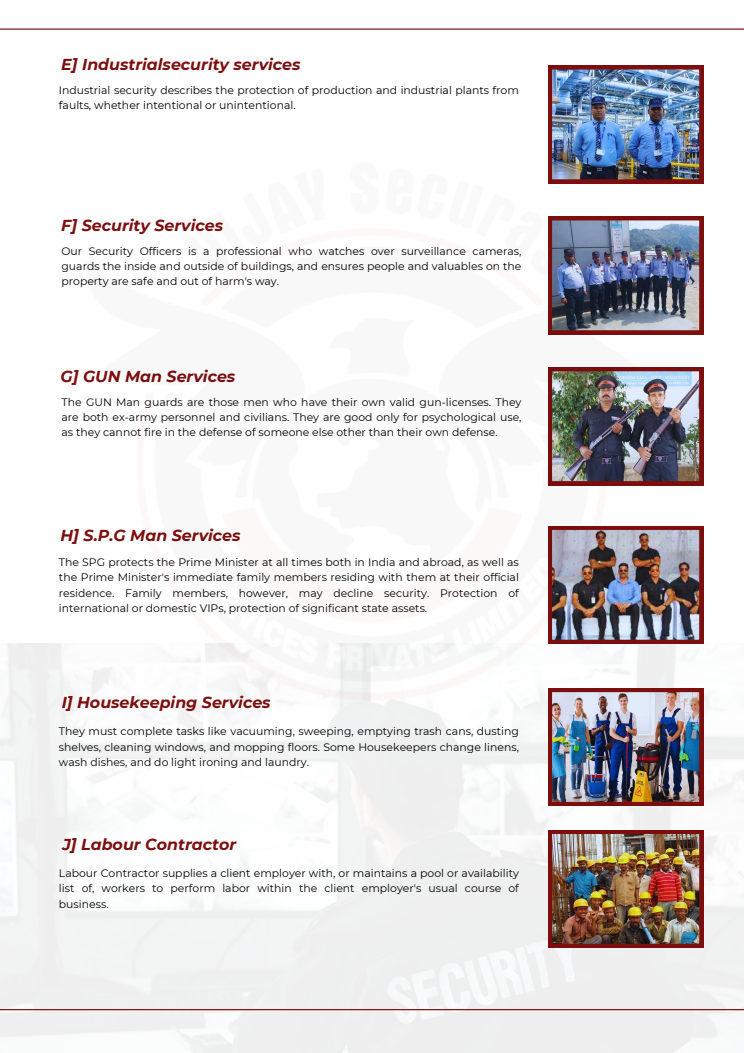
<style>
.page{position:relative;width:744px;height:1053px;background:#fff}
.page>*{position:absolute;margin:0;border:0;box-sizing:border-box;transform-origin:0 0}
.t1{font:italic 700 15.84px "Montserrat";color:#7d0e0e}
.t2{font:italic 700 15.8px "Montserrat";color:#7d0e0e}
.t3{font:10.84px/15.2px "Montserrat";color:#000;text-align:justify}
</style>
<div class="page">
<hr style="left:0;top:28px;width:744px;height:2px;background:#7d0e0e">
<img style="left:0;top:643px;width:744px;height:409px">
<hr style="left:0;top:1008px;width:744px;height:2px;background:#7d0e0e">
<img style="left:659px;top:216px;width:44px;height:118px">
<img style="left:659px;top:367px;width:44px;height:118px">
<img style="left:659px;top:526px;width:44px;height:117px">
<img style="left:548px;top:688px;width:155px;height:117px">
<img style="left:548px;top:830px;width:155px;height:117px">
<img style="left:85px;top:183px;width:574px;height:517px">
<img style="left:548px;top:66px;width:155px;height:117px">
<p class="t2" style="left:61px;top:55px;width:241px">E] Industrialsecurity services</p>
<p class="t3" style="left:59px;top:82px;width:462px">Industrial security describes the protection of production and industrial plants from faults, whether intentional or unintentional.</p>
<h1 class="t1" style="left:61px;top:216px;width:163px">F] Security Services</h1>
<h1 class="t3" style="left:62px;top:243px;width:461px">Our Security Officers is a professional who watches over surveillance cameras, guards the inside and outside of buildings, and ensures people and valuables on the property are safe and out of harm's way.</h1>
<p class="t1" style="left:61px;top:366px;width:176px">G] GUN Man Services</p>
<h1 class="t3" style="left:62px;top:394px;width:462px">The GUN Man guards are those men who have their own valid gun-licenses. They are both ex-army personnel and civilians. They are good only for psychological use, as they cannot fire in the defense of someone else other than their own defense.</h1>
<h1 class="t1" style="left:61px;top:525px;width:182px">H] S.P.G Man Services</h1>
<p class="t3" style="left:59px;top:554px;width:461px">The SPG protects the Prime Minister at all times both in India and abroad, as well as the Prime Minister's immediate family members residing with them at their official residence. Family members, however, may decline security. Protection of international or domestic VIPs, protection of significant state assets.</p>
<p class="t1" style="left:62px;top:693px;width:211px">I] Housekeeping Services</p>
<p class="t3" style="left:59px;top:723px;width:461px">They must complete tasks like vacuuming, sweeping, emptying trash cans, dusting shelves, cleaning windows, and mopping floors. Some Housekeepers change linens, wash dishes, and do light ironing and laundry.</p>
<h1 class="t1" style="left:62px;top:834px;width:175px">J] Labour Contractor</h1>
<p class="t3" style="left:59px;top:865px;width:461px">Labour Contractor supplies a client employer with, or maintains a pool or availability list of, workers to perform labor within the client employer's usual course of business.</p>
</div>
